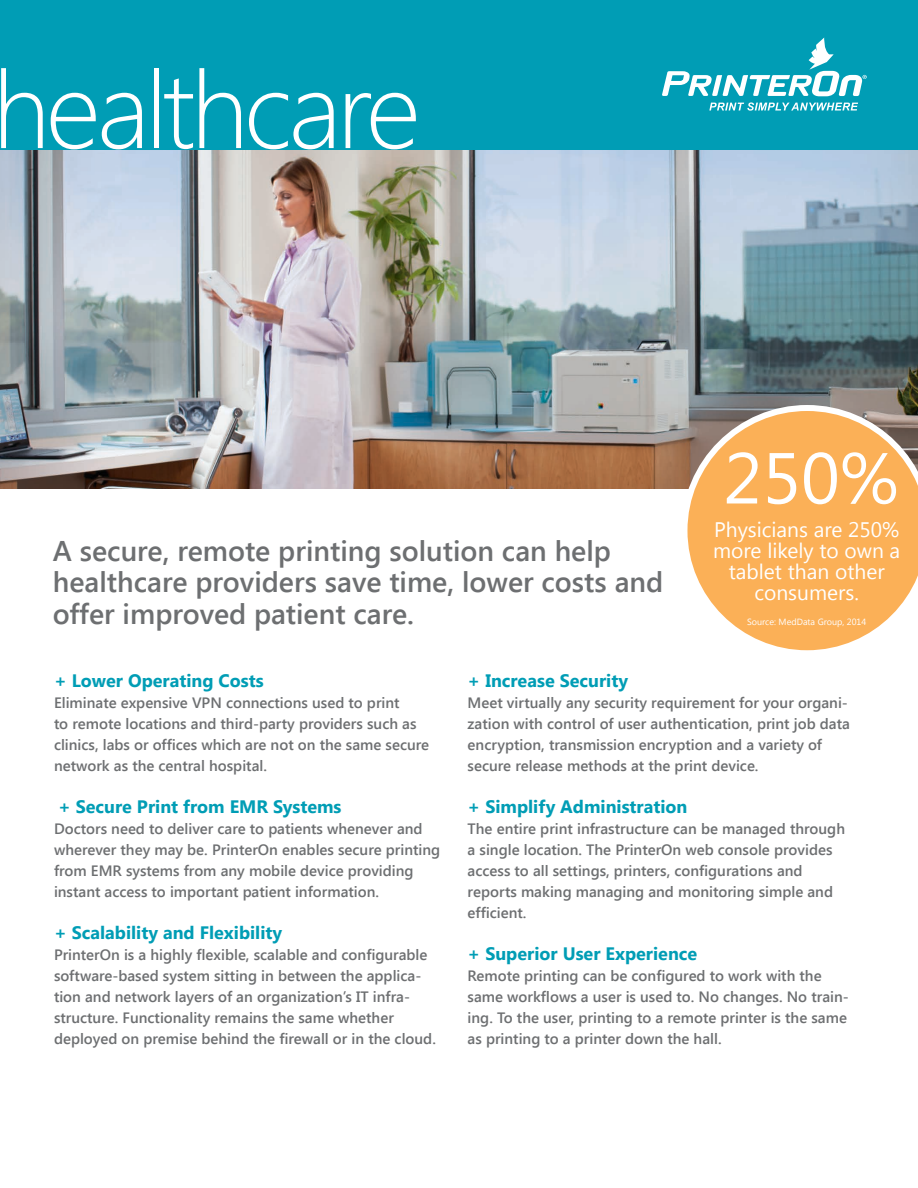
<style>
.page{position:relative;width:918px;height:1188px;background:#fff}
.page>*{position:absolute;margin:0;border:0;box-sizing:border-box;transform-origin:0 0}
.t1{font:300 108px "Segoe UI";letter-spacing:-.04em;color:#fff}
.t2{font:72px "Segoe UI";color:#fff}
.t3{font:600 28.5px/31.5px "Segoe UI";color:#6d6f71}
.t4{font:21px/21px "Segoe UI";color:#fff;text-align:center}
.t5{font:700 18px "Segoe UI";color:#009db5}
.t6{font:600 15px/21px "Segoe UI";color:#6d6f71}
.t7{font:9px "Segoe UI";color:#fff}
</style>
<div class="page">
<img style="left:0;top:149px;width:918px;height:339px">
<div style="left:0;top:0;width:918px;height:149px;background:#009db5"></div>
<svg style="left:662px;top:38px;width:205px;height:58px"></svg>
<svg style="left:709px;top:102px;width:149px;height:9px"></svg>
<svg style="left:681px;top:405px;width:237px;height:246px;background:#f0b671"></svg>
<h1 class="t1" style="left:-8px;top:35px;width:430px">healthcare</h1>
<h3 class="t3" style="left:53px;top:534px;width:612px">A secure, remote printing solution can help healthcare providers save time, lower costs and offer improved patient care.</h3>
<h2 class="t2" style="left:723px;top:428px;width:177px">250%</h2>
<h3 class="t4" style="left:713px;top:518px;width:189px">Physicians are 250% more likely to own a tablet than other consumers.</h3>
<p class="t7" style="left:747px;top:616px;width:121px">Source: MedData Group, 2014</p>
<p class="t5" style="left:54px;top:668px;width:211px">+ Lower Operating Costs</p>
<p class="t6" style="left:54px;top:692px;width:377px">Eliminate expensive VPN connections used to print<br>to remote locations and third-party providers such as clinics, labs or offices which are not on the same secure network as the central hospital.</p>
<p class="t5" style="left:58px;top:794px;width:285px">+ Secure Print from EMR Systems</p>
<p class="t6" style="left:54px;top:818px;width:388px">Doctors need to deliver care to patients whenever and wherever they may be. PrinterOn enables secure printing from EMR systems from any mobile device providing instant access to important patient information.</p>
<p class="t5" style="left:54px;top:920px;width:230px">+ Scalability and Flexibility</p>
<p class="t6" style="left:54px;top:944px;width:383px">PrinterOn is a highly flexible, scalable and configurable software-based system sitting in between the applica&shy;tion and network layers of an organization’s IT infra&shy;structure. Functionality remains the same whether deployed on premise behind the firewall or in the cloud.</p>
<p class="t5" style="left:468px;top:668px;width:162px">+ Increase Security</p>
<p class="t6" style="left:468px;top:692px;width:384px">Meet virtually any security requirement for your organi&shy;zation with control of user authentication, print job data encryption, transmission encryption and a variety of secure release methods at the print device.</p>
<p class="t5" style="left:468px;top:794px;width:221px">+ Simplify Administration</p>
<p class="t6" style="left:468px;top:818px;width:379px">The entire print infrastructure can be managed through a single location. The PrinterOn web console provides access to all settings, printers, configurations and reports making managing and monitoring simple and efficient.</p>
<p class="t5" style="left:468px;top:941px;width:231px">+ Superior User Experience</p>
<p class="t6" style="left:468px;top:965px;width:383px">Remote printing can be configured to work with the same workflows a user is used to. No changes. No train&shy;ing. To the user, printing to a remote printer is the same as printing to a printer down the hall.</p>
</div>
